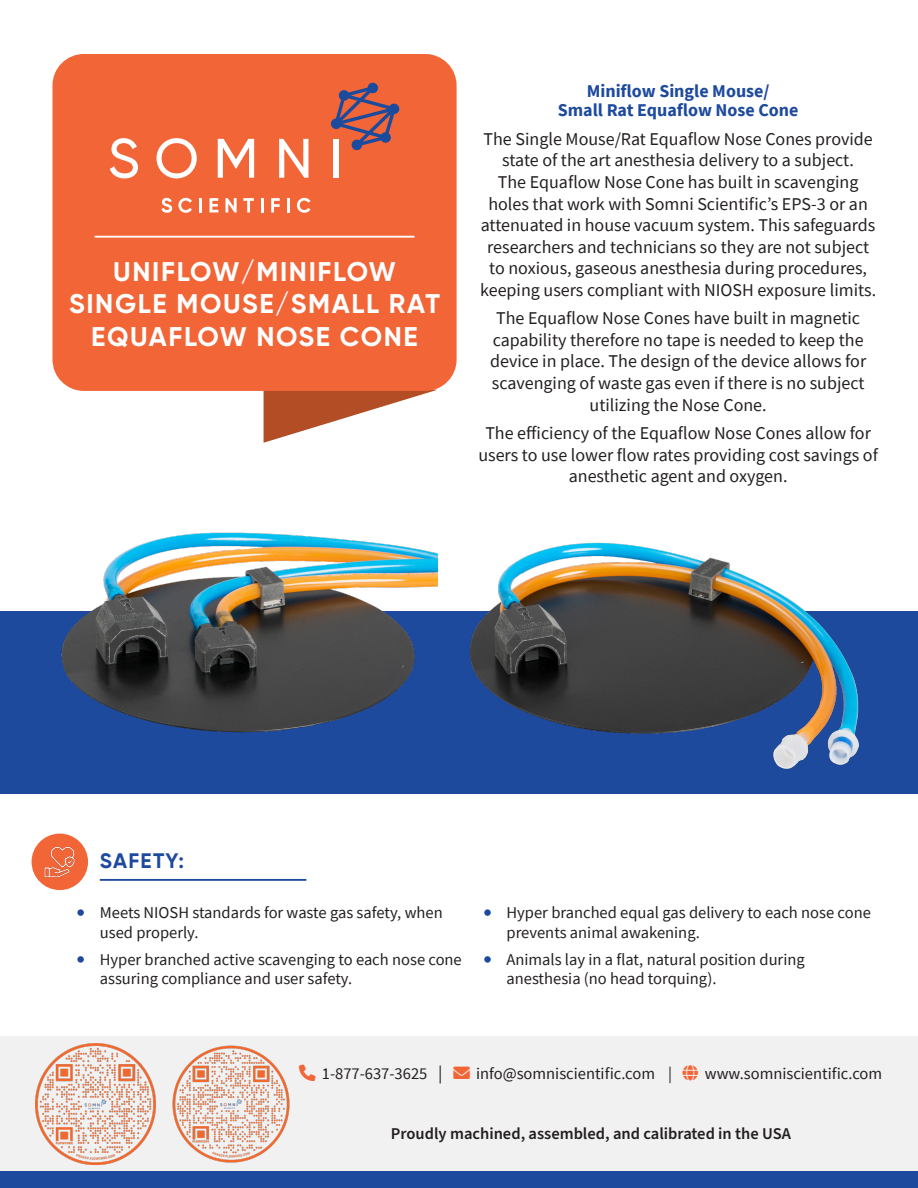
<style>
.page{position:relative;width:918px;height:1188px;background:#fff}
.page>*{position:absolute;margin:0;border:0;box-sizing:border-box;transform-origin:0 0}
.t1{font:700 27px/32.4px "Gilroy";letter-spacing:.06em;color:#fff;text-align:center}
.t2{font:700 21px "Gilroy";letter-spacing:.06em;color:#1e4a9e}
.t3{font:18px/21.6px "Source Sans Pro";color:#231f20;text-align:center}
.t4{font:700 18px/19.5px "Source Sans Pro";color:#1e4a9e;text-align:center}
.t5{font:16.5px/19.5px "Source Sans Pro";color:#231f20}
.t6{font:600 16.5px "Source Sans Pro";color:#231f20}
.s1{font-size:18px}
</style>
<div class="page">
<div style="left:0;top:1036px;width:918px;height:136px;background:#f2f1f1"></div>
<div style="left:0;top:611px;width:918px;height:182px;background:#1e4a9e"></div>
<div style="left:0;top:1172px;width:918px;height:16px;background:#1e4a9e"></div>
<svg style="left:264px;top:390px;width:173px;height:53px"></svg>
<div style="left:53px;top:54px;width:404px;height:337px;background:#f26537;border-radius:31px"></div>
<svg style="left:331px;top:83px;width:68px;height:67px"></svg>
<svg style="left:110px;top:138px;width:28px;height:40px"></svg>
<svg style="left:157px;top:138px;width:40px;height:40px"></svg>
<svg style="left:218px;top:139px;width:36px;height:39px"></svg>
<svg style="left:279px;top:139px;width:29px;height:39px"></svg>
<div style="left:333px;top:139px;width:6px;height:39px;background:#fff"></div>
<svg style="left:161px;top:198px;width:11px;height:15px"></svg>
<svg style="left:178px;top:198px;width:14px;height:15px"></svg>
<hr style="left:199px;top:198px;width:3px;height:14px;background:#fff">
<svg style="left:210px;top:198px;width:8px;height:14px"></svg>
<svg style="left:225px;top:198px;width:12px;height:14px"></svg>
<svg style="left:243px;top:198px;width:11px;height:14px"></svg>
<svg style="left:261px;top:198px;width:2px;height:14px"></svg>
<svg style="left:271px;top:198px;width:9px;height:14px"></svg>
<hr style="left:287px;top:198px;width:3px;height:14px;background:#fff">
<svg style="left:297px;top:198px;width:14px;height:15px"></svg>
<hr style="left:95px;top:236px;width:320px;height:2px;background:#fff">
<hr style="left:100px;top:879px;width:206px;height:2px;background:#1e4a9e">
<div style="left:77px;top:909px;width:7px;height:7px;background:#1e4a9e;border-radius:50%"></div>
<div style="left:77px;top:956px;width:7px;height:7px;background:#1e4a9e;border-radius:50%"></div>
<div style="left:484px;top:909px;width:7px;height:7px;background:#1e4a9e;border-radius:50%"></div>
<svg style="left:484px;top:956px;width:7px;height:7px"></svg>
<div style="left:32px;top:834px;width:56px;height:56px;background:#f26537;border-radius:50%"></div>
<img style="left:44px;top:846px;width:31px;height:32px">
<img style="left:35px;top:1044px;width:121px;height:120px">
<img style="left:61px;top:532px;width:798px;height:237px">
<img style="left:172px;top:1045px;width:118px;height:118px">
<h1 class="t1" style="left:69px;top:257px;width:372px">UNIFLOW/MINIFLOW<br>SINGLE MOUSE/SMALL RAT<br>EQUAFLOW NOSE CONE</h1>
<p class="t4" style="left:558px;top:81px;width:242px">Miniflow Single Mouse/<br>Small Rat Equaflow Nose Cone</p>
<p class="t3" style="left:480px;top:128px;width:397px">The Single Mouse/Rat Equaflow Nose Cones provide state of the art anesthesia delivery to a subject.<br>The Equaflow Nose Cone has built in scavenging holes that work with Somni Scientific’s EPS-3 or an attenuated in house vacuum system. This safeguards researchers and technicians so they are not subject to noxious, gaseous anesthesia during procedures, keeping users compliant with NIOSH exposure limits.</p>
<p class="t3" style="left:490px;top:307px;width:378px">The Equaflow Nose Cones have built in magnetic capability therefore no tape is needed to keep the device in place. The design of the device allows for scavenging of waste gas even if there is no subject utilizing the Nose Cone.</p>
<p class="t3" style="left:478px;top:422px;width:401px">The efficiency of the Equaflow Nose Cones allow for users to use lower flow rates providing cost savings of anesthetic agent and oxygen.</p>
<p class="t2" style="left:100px;top:852px;width:86px">SAFETY:</p>
<p class="t5" style="left:100px;top:903px;width:344px">Meets NIOSH standards for waste gas safety, when used properly.</p>
<p class="t5" style="left:100px;top:950px;width:364px">Hyper branched active scavenging to each nose cone assuring compliance and user safety.</p>
<p class="t5" style="left:507px;top:903px;width:366px">Hyper branched equal gas delivery to each nose cone prevents animal awakening.</p>
<p class="t5" style="left:507px;top:950px;width:300px">Animals lay in a flat, natural position during anesthesia (no head torquing).</p>
<p class="t5" style="left:322px;top:1063px;width:122px">1-877-637-3625 <span class="s1">|</span></p>
<p class="t5" style="left:476px;top:1063px;width:198px">info@somniscientific.com |</p>
<p class="t5" style="left:705px;top:1063px;width:179px">www.somniscientific.com</p>
<p class="t6" style="left:391px;top:1127px;width:402px">Proudly machined, assembled, and calibrated in the USA</p>
</div>
